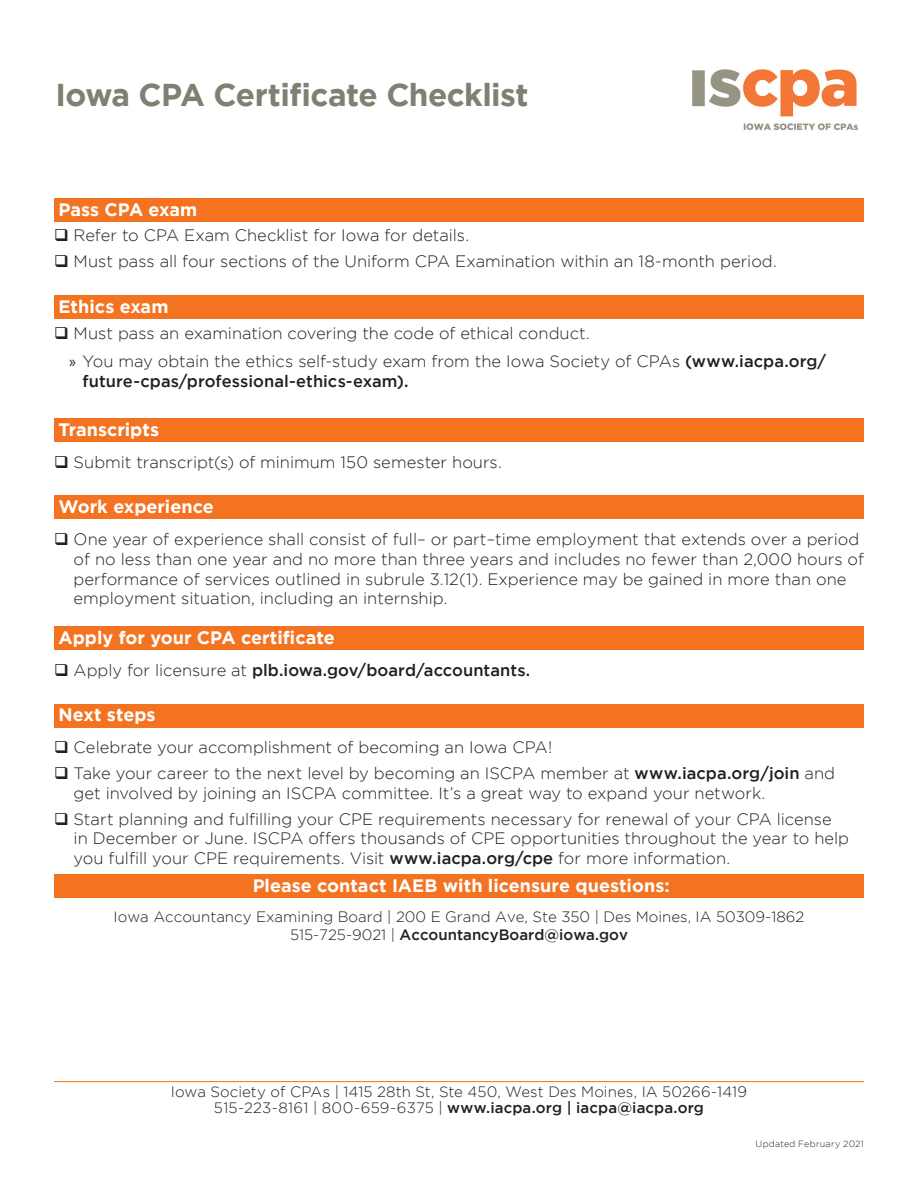
<style>
.page{position:relative;width:918px;height:1188px;background:#fff}
.page>*{position:absolute;margin:0;border:0;box-sizing:border-box;transform-origin:0 0}
.t1{font:700 31.5px "Gotham";letter-spacing:-.015em;color:#807f74}
.List_Bullet{font:700 18px "Gotham";color:#fff}
.t2{font:300 16.5px/19.8px "Gotham";color:#231f20}
.t3{font:500 16.5px "Gotham";color:#231f20}
.t4{font:300 15px "Gotham";color:#231f20}
.t5{font:500 15px "Gotham";color:#231f20}
.t6{font:300 9px "Gotham";letter-spacing:.03em;color:#231f20}
.s1{font-family:"Myriad Pro";font-weight:400}
.s2{font-weight:500}
.s3{font-weight:300}
</style>
<div class="page">
<div style="left:54px;top:198px;width:810px;height:24px;background:#f47321"></div>
<div style="left:54px;top:295px;width:810px;height:24px;background:#f47321"></div>
<div style="left:54px;top:418px;width:810px;height:24px;background:#f47321"></div>
<div style="left:54px;top:496px;width:810px;height:23px;background:#f47321"></div>
<div style="left:54px;top:626px;width:810px;height:24px;background:#f47321"></div>
<div style="left:54px;top:704px;width:810px;height:23px;background:#f47321"></div>
<div style="left:54px;top:874px;width:810px;height:24px;background:#f47321"></div>
<img style="left:692px;top:69px;width:166px;height:62px">
<hr style="left:54px;top:1081px;width:810px;height:1px;background:#f47321">
<p class="t1" style="left:56px;top:77px;width:475px">Iowa CPA Certificate Checklist</p>
<p class="List_Bullet" style="left:58px;top:199px;width:140px">Pass CPA exam</p>
<p class="t2" style="left:54px;top:226px;width:417px">❑ Refer to CPA Exam Checklist for Iowa for details.</p>
<p class="t2" style="left:54px;top:251px;width:724px">❑ Must pass all four sections of the Uniform CPA Examination within an 18-month period.</p>
<p class="List_Bullet" style="left:58px;top:296px;width:111px">Ethics exam</p>
<p class="t2" style="left:54px;top:323px;width:537px">❑ Must pass an examination covering the code of ethical conduct.</p>
<p class="t2" style="left:82px;top:352px;width:745px;text-indent:-14px"><span class="s1">»</span> You may obtain the ethics self-study exam from the Iowa Society of CPAs <span class="s2">(www.iacpa.org/ future-cpas/professional-ethics-exam).</span></p>
<p class="List_Bullet" style="left:58px;top:419px;width:102px">Transcripts</p>
<p class="t2" style="left:54px;top:452px;width:449px">❑ Submit transcript(s) of minimum 150 semester hours.</p>
<p class="List_Bullet" style="left:58px;top:496px;width:157px">Work experience</p>
<p class="t2" style="left:74px;top:529px;width:792px;text-indent:-20px">❑ One year of experience shall consist of full– or part–time employment that extends over a period of no less than one year and no more than three years and includes no fewer than 2,000 hours of performance of services outlined in subrule 3.12(1). Experience may be gained in more than one employment situation, including an internship.</p>
<p class="List_Bullet" style="left:58px;top:627px;width:278px">Apply for your CPA certificate</p>
<p class="t3" style="left:54px;top:661px;width:478px">❑ <span class="s3">Apply for licensure at</span> plb.iowa.gov/board/accountants.</p>
<p class="List_Bullet" style="left:58px;top:705px;width:99px">Next steps</p>
<p class="t2" style="left:54px;top:737px;width:500px">❑ Celebrate your accomplishment of becoming an Iowa CPA!</p>
<p class="t2" style="left:74px;top:763px;width:763px;text-indent:-20px">❑ Take your career to the next level by becoming an ISCPA member at <span class="s2">www.iacpa.org/join</span> and get involved by joining an ISCPA committee. It’s a great way to expand your network.</p>
<p class="t2" style="left:74px;top:809px;width:777px;text-indent:-20px">❑ Start planning and fulfilling your CPE requirements necessary for renewal of your CPA license in December or June. ISCPA offers thousands of CPE opportunities throughout the year to help you fulfill your CPE requirements. Visit <span class="s2">www.iacpa.org/cpe</span> for more information.</p>
<p class="List_Bullet" style="left:253px;top:875px;width:419px">Please contact IAEB with licensure questions:</p>
<p class="t4" style="left:114px;top:908px;width:692px">Iowa Accountancy Examining Board | 200 E Grand Ave, Ste 350 | Des Moines, IA 50309-1862</p>
<p class="t5" style="left:290px;top:926px;width:339px"><span class="s3">515-725-9021 |</span> AccountancyBoard@iowa.gov</p>
<p class="t4" style="left:171px;top:1083px;width:578px">Iowa Society of CPAs | 1415 28th St, Ste 450, West Des Moines, IA 50266-1419</p>
<p class="t5" style="left:214px;top:1100px;width:492px"><span class="s3">515-223-8161 | 800-659-6375 |</span> www.iacpa.org | iacpa@iacpa.org</p>
<p class="t6" style="left:756px;top:1139px;width:110px">Updated February 2021</p>
</div>
